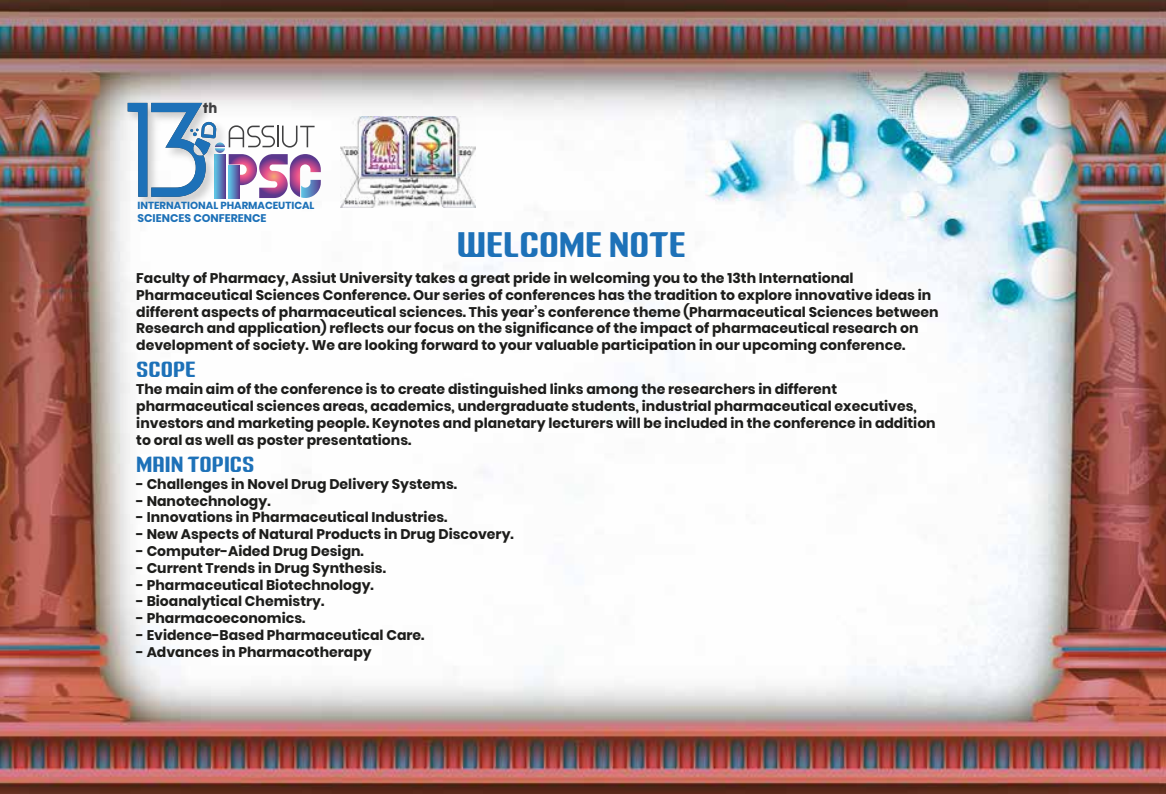
<style>
.page{position:relative;width:1166px;height:794px;background:#fff}
.page>*{position:absolute;margin:0;border:0;box-sizing:border-box;transform-origin:0 0}
.t1{font:700 36.75px "LT Energy VF";color:#1d71b8}
.t2{font:700 22.75px "LT Energy VF";color:#1d71b8}
.t3{font:700 14px/16.8px "Poppins";color:#1d1d1b}
.t4{font:12.6px "Cocogoose";color:#414142}
.t5{font:700 11.03px "Poppins";color:#1d71b8}
.t6{font:700 10.33px "Poppins";color:#1d71b8}
</style>
<div class="page">
<img style="left:0;top:0;width:1166px;height:794px">
<img style="left:340px;top:116px;width:135px;height:91px">
<img style="left:122px;top:97px;width:99px;height:115px">
<svg style="left:128px;top:103px;width:193px;height:95px"></svg>
<p class="t4" style="left:203px;top:100px;width:16px">th</p>
<p class="t6" style="left:138px;top:199px;width:178px">INTERNATIONAL PHARMACEUTICAL</p>
<p class="t5" style="left:138px;top:212px;width:130px">SCIENCES CONFERENCE</p>
<h1 class="t1" style="left:457px;top:224px;width:230px">WELCOME NOTE</h1>
<p class="t3" style="left:136px;top:270px;width:804px">Faculty of Pharmacy, Assiut University takes a great pride in welcoming you to the 13th International Pharmaceutical Sciences Conference. Our series of conferences has the tradition to explore innovative ideas in different aspects of pharmaceutical sciences. This year’s conference theme (Pharmaceutical Sciences between Research and application) reflects our focus on the significance of the impact of pharmaceutical research on development of society. We are looking forward to your valuable participation in our upcoming conference.</p>
<h2 class="t2" style="left:136px;top:357px;width:61px">SCOPE</h2>
<p class="t3" style="left:136px;top:381px;width:801px">The main aim of the conference is to create distinguished links among the researchers in different pharmaceutical sciences areas, academics, undergraduate students, industrial pharmaceutical executives, investors and marketing people. Keynotes and planetary lecturers will be included in the conference in addition to oral as well as poster presentations.</p>
<h2 class="t2" style="left:136px;top:451px;width:120px">MAIN TOPICS</h2>
<p class="t3" style="left:136px;top:475px;width:322px">- Challenges in Novel Drug Delivery Systems.</p>
<p class="t3" style="left:136px;top:492px;width:136px">- Nanotechnology.</p>
<p class="t3" style="left:136px;top:509px;width:313px">- Innovations in Pharmaceutical Industries.</p>
<p class="t3" style="left:136px;top:526px;width:379px">- New Aspects of Natural Products in Drug Discovery.</p>
<p class="t3" style="left:136px;top:543px;width:229px">- Computer-Aided Drug Design.</p>
<p class="t3" style="left:136px;top:559px;width:251px">- Current Trends in Drug Synthesis.</p>
<p class="t3" style="left:136px;top:576px;width:239px">- Pharmaceutical Biotechnology.</p>
<p class="t3" style="left:136px;top:593px;width:190px">- Bioanalytical Chemistry.</p>
<p class="t3" style="left:136px;top:610px;width:171px">- Pharmacoeconomics.</p>
<p class="t3" style="left:136px;top:627px;width:290px">- Evidence-Based Pharmaceutical Care.</p>
<p class="t3" style="left:136px;top:643px;width:237px">- Advances in Pharmacotherapy</p>
</div>
